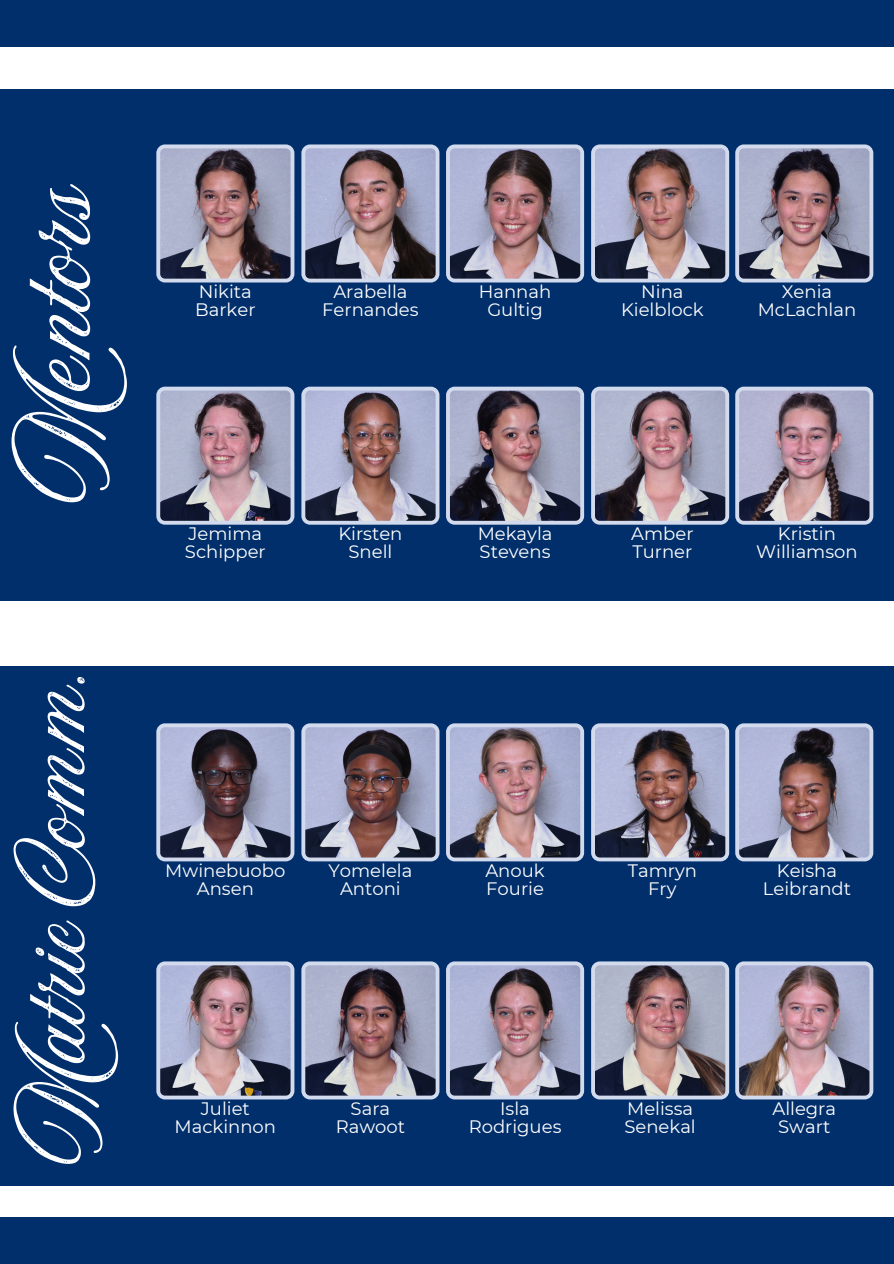
<style>
.page{position:relative;width:894px;height:1264px;background:#fff}
.page>*{position:absolute;margin:0;border:0;box-sizing:border-box;transform-origin:0 0}
.t1{font:79.8px "Amoresa Aged";color:#fff}
.t2{font:72.3px "Amoresa Aged";color:#fff}
.t3{font:18px "Montserrat";color:#fff}
</style>
<div class="page">
<div style="left:0;top:0;width:893px;height:47px;background:#002f6c"></div>
<div style="left:0;top:89px;width:893px;height:512px;background:#002f6c"></div>
<div style="left:0;top:1216px;width:893px;height:47px;background:#002f6c"></div>
<div style="left:0;top:666px;width:893px;height:520px;background:#002f6c"></div>
<img style="left:156px;top:961px;width:138px;height:138px">
<svg style="left:301px;top:961px;width:138px;height:138px;background:#8f8796"></svg>
<svg style="left:446px;top:961px;width:138px;height:138px;background:#9a93a7"></svg>
<img style="left:591px;top:961px;width:138px;height:138px">
<img style="left:735px;top:961px;width:138px;height:138px">
<svg style="left:156px;top:723px;width:138px;height:138px;background:#848398"></svg>
<svg style="left:301px;top:723px;width:138px;height:138px;background:#898394"></svg>
<img style="left:446px;top:723px;width:138px;height:138px">
<img style="left:591px;top:723px;width:138px;height:138px">
<svg style="left:735px;top:723px;width:138px;height:138px;background:#9892a5"></svg>
<svg style="left:156px;top:386px;width:138px;height:138px;background:#9a92a4"></svg>
<svg style="left:301px;top:386px;width:138px;height:138px;background:#9b94a5"></svg>
<svg style="left:446px;top:386px;width:138px;height:138px;background:#8c8494"></svg>
<svg style="left:591px;top:386px;width:138px;height:138px;background:#9b91a1"></svg>
<img style="left:735px;top:386px;width:138px;height:138px">
<svg style="left:156px;top:144px;width:138px;height:138px;background:#908897"></svg>
<svg style="left:301px;top:144px;width:138px;height:138px;background:#8e8798"></svg>
<svg style="left:446px;top:144px;width:138px;height:138px;background:#978ea0"></svg>
<svg style="left:591px;top:144px;width:138px;height:138px;background:#968e9e"></svg>
<svg style="left:735px;top:144px;width:138px;height:138px;background:#938a9a"></svg>
<p class="t1" style="left:16px;top:502px;width:320px;rotate:-90deg">Mentors</p>
<p class="t3" style="left:199px;top:280px;width:55px">Nikita</p>
<p class="t3" style="left:195px;top:298px;width:62px">Barker</p>
<p class="t3" style="left:188px;top:522px;width:75px">Jemima</p>
<p class="t3" style="left:185px;top:540px;width:82px">Schipper</p>
<p class="t3" style="left:333px;top:280px;width:76px">Arabella</p>
<p class="t3" style="left:322px;top:298px;width:98px">Fernandes</p>
<p class="t3" style="left:338px;top:522px;width:66px">Kirsten</p>
<p class="t3" style="left:348px;top:540px;width:45px">Snell</p>
<p class="t2" style="left:17px;top:1163px;width:495px;rotate:-90deg">Matric Comm.</p>
<p class="t3" style="left:165px;top:859px;width:122px">Mwinebuobo</p>
<p class="t3" style="left:197px;top:877px;width:58px">Ansen</p>
<p class="t3" style="left:328px;top:859px;width:85px">Yomelela</p>
<p class="t3" style="left:340px;top:877px;width:62px">Antoni</p>
<p class="t3" style="left:201px;top:1097px;width:50px">Juliet</p>
<p class="t3" style="left:174px;top:1115px;width:103px">Mackinnon</p>
<p class="t3" style="left:350px;top:1097px;width:41px">Sara</p>
<p class="t3" style="left:335px;top:1115px;width:71px">Rawoot</p>
<p class="t3" style="left:478px;top:280px;width:74px">Hannah</p>
<p class="t3" style="left:487px;top:298px;width:57px">Gultig</p>
<p class="t3" style="left:477px;top:522px;width:76px">Mekayla</p>
<p class="t3" style="left:479px;top:540px;width:72px">Stevens</p>
<p class="t3" style="left:485px;top:859px;width:61px">Anouk</p>
<p class="t3" style="left:486px;top:877px;width:59px">Fourie</p>
<p class="t3" style="left:500px;top:1097px;width:31px">Isla</p>
<p class="t3" style="left:468px;top:1115px;width:94px">Rodrigues</p>
<p class="t3" style="left:641px;top:280px;width:44px">Nina</p>
<p class="t3" style="left:621px;top:298px;width:84px">Kielblock</p>
<p class="t3" style="left:781px;top:280px;width:52px">Xenia</p>
<p class="t3" style="left:757px;top:298px;width:100px">McLachlan</p>
<p class="t3" style="left:631px;top:522px;width:64px">Amber</p>
<p class="t3" style="left:632px;top:540px;width:61px">Turner</p>
<p class="t3" style="left:777px;top:522px;width:59px">Kristin</p>
<p class="t3" style="left:756px;top:540px;width:103px">Williamson</p>
<p class="t3" style="left:627px;top:859px;width:71px">Tamryn</p>
<p class="t3" style="left:648px;top:877px;width:30px">Fry</p>
<p class="t3" style="left:776px;top:859px;width:62px">Keisha</p>
<h1 class="t3" style="left:762px;top:877px;width:90px">Leibrandt</h1>
<p class="t3" style="left:627px;top:1097px;width:67px">Melissa</p>
<p class="t3" style="left:624px;top:1115px;width:73px">Senekal</p>
<p class="t3" style="left:772px;top:1097px;width:65px">Allegra</p>
<p class="t3" style="left:778px;top:1115px;width:54px">Swart</p>
</div>
